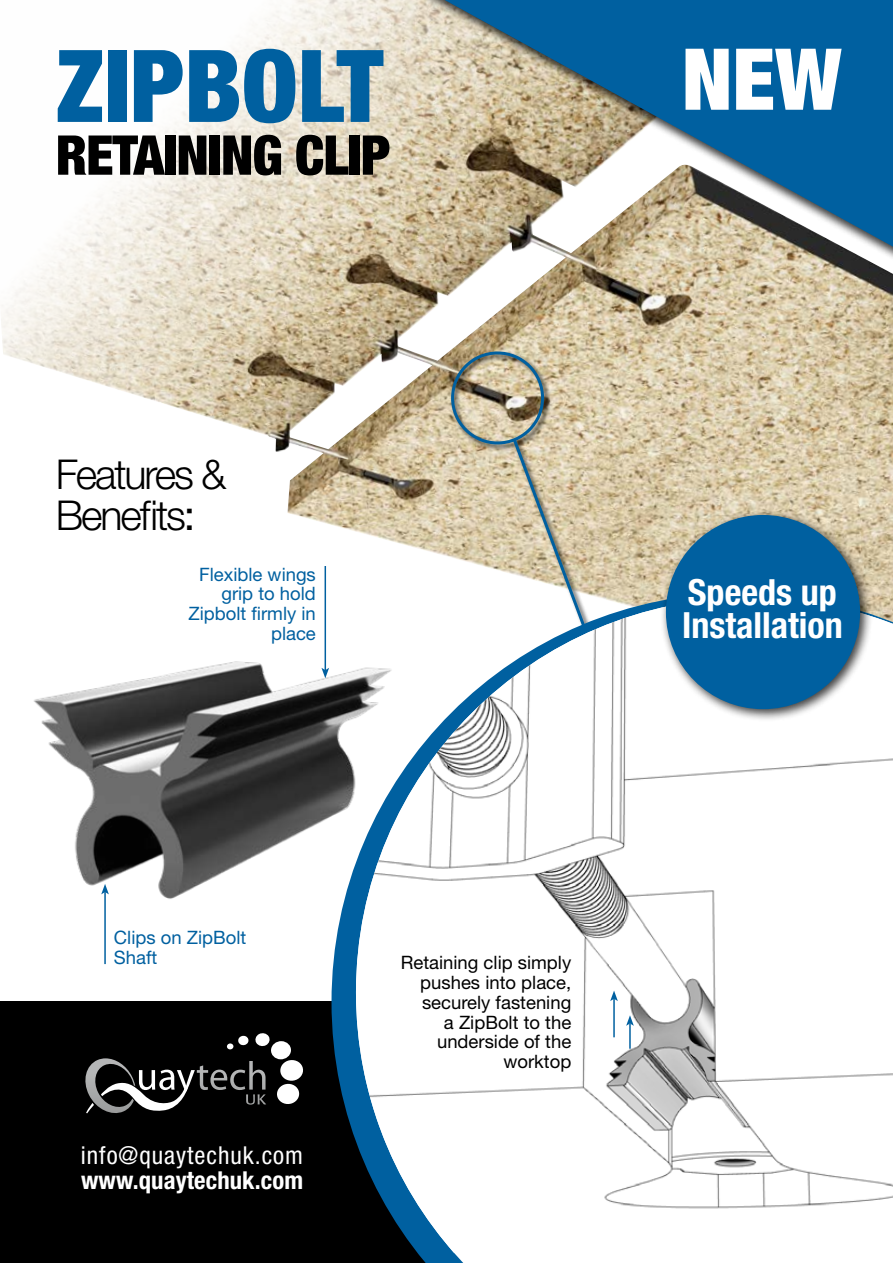
<style>
.page{position:relative;width:893px;height:1263px;background:#fff}
.page>*{position:absolute;margin:0;border:0;box-sizing:border-box;transform-origin:0 0}
.t1{font:900 condensed 100.5px "Helvetica Neue";color:#0060a0}
.t2{font:900 condensed 85.5px "Helvetica Neue";color:#fff}
.t3{font:900 condensed 54.9px "Helvetica Neue";letter-spacing:-.02em;color:#000}
.t4{font:300 41.25px/41.2px "Helvetica Neue";letter-spacing:-.05em;color:#000}
.t5{font:700 condensed 36.15px/33.5px "Helvetica Neue";color:#fff}
.t6{font:condensed 24.75px "Helvetica Neue";letter-spacing:.04em;color:#fff}
.t7{font:700 condensed 24.75px "Helvetica Neue";letter-spacing:.005em;color:#fff}
.t8{font:18.45px/19.8px "Helvetica Neue";color:#000;text-align:right}
.t9{font:18.45px/19.8px "Helvetica Neue";color:#0060a0}
.s1{font-weight:400}
</style>
<div class="page">
<img style="left:1px;top:0;width:892px;height:651px">
<div style="left:0;top:1002px;width:893px;height:261px;background:#000"></div>
<div style="left:449px;top:350px;width:102px;height:102px;background:#000;opacity:.75"></div>
<div style="left:451px;top:351px;width:93px;height:93px;border:3px solid #0060a0;border-radius:50%"></div>
<div style="left:512px;top:438px;width:81px;height:197px;background:#000;opacity:.75"></div>
<svg style="left:511px;top:436px;width:77px;height:157px;background:#ccc4aa"></svg>
<svg style="left:331px;top:593px;width:562px;height:548px;fill:#0060a0"></svg>
<img style="left:356px;top:597px;width:537px;height:656px">
<div style="left:660px;top:509px;width:212px;height:212px;background:#000;opacity:.75"></div>
<div style="left:666px;top:515px;width:194px;height:194px;background:#0060a0;border-radius:50%"></div>
<div style="left:227px;top:1043px;width:7px;height:6px;background:#fff;border-radius:50%"></div>
<svg style="left:238px;top:1033px;width:32px;height:13px"></svg>
<div style="left:271px;top:1041px;width:20px;height:18px;background:#fff;border-radius:50%"></div>
<svg style="left:277px;top:1059px;width:26px;height:45px"></svg>
<svg style="left:85px;top:1058px;width:181px;height:56px"></svg>
<img style="left:34px;top:651px;width:366px;height:271px">
<hr style="left:104px;top:892px;width:2px;height:72px;background:#0060a0">
<svg style="left:101px;top:884px;width:8px;height:10px"></svg>
<hr style="left:613px;top:999px;width:2px;height:38px;background:#0060a0">
<svg style="left:610px;top:990px;width:8px;height:11px"></svg>
<hr style="left:629px;top:1023px;width:2px;height:26px;background:#0060a0">
<svg style="left:626px;top:1015px;width:8px;height:11px"></svg>
<hr style="left:325px;top:566px;width:1px;height:104px;background:#0060a0">
<svg style="left:321px;top:668px;width:8px;height:10px"></svg>
<div style="left:413px;top:0;width:480px;height:273px;background:#000;opacity:.75"></div>
<svg style="left:445px;top:0;width:448px;height:247px;background:#5f899e"></svg>
<h1 class="t1" style="left:56px;top:24px;width:329px">ZIPBOLT</h1>
<h3 class="t3" style="left:56px;top:121px;width:336px">RETAINING CLIP</h3>
<h3 class="t4" style="left:56px;top:453px;width:172px">Features &amp;<br>Benefits<span class="s1">:</span></h3>
<p class="t9" style="left:189px;top:564px;width:129px;text-align:right">Flexible wings grip to hold<br>Zipbolt firmly in place</p>
<h2 class="t2" style="left:682px;top:27px;width:161px">NEW</h2>
<h3 class="t5" style="left:682px;top:575px;width:162px">Speeds up<br>Installation</h3>
<p class="t9" style="left:114px;top:927px;width:134px">Clips on ZipBolt<br>Shaft</p>
<h3 class="t6" style="left:81px;top:1141px;width:224px">info@quaytechuk.com</h3>
<h3 class="t7" style="left:81px;top:1165px;width:223px">www.quaytechuk.com</h3>
<p class="t8" style="left:401px;top:952px;width:172px">Retaining clip simply pushes into place, securely fastening<br>a ZipBolt to the underside of the worktop</p>
</div>
